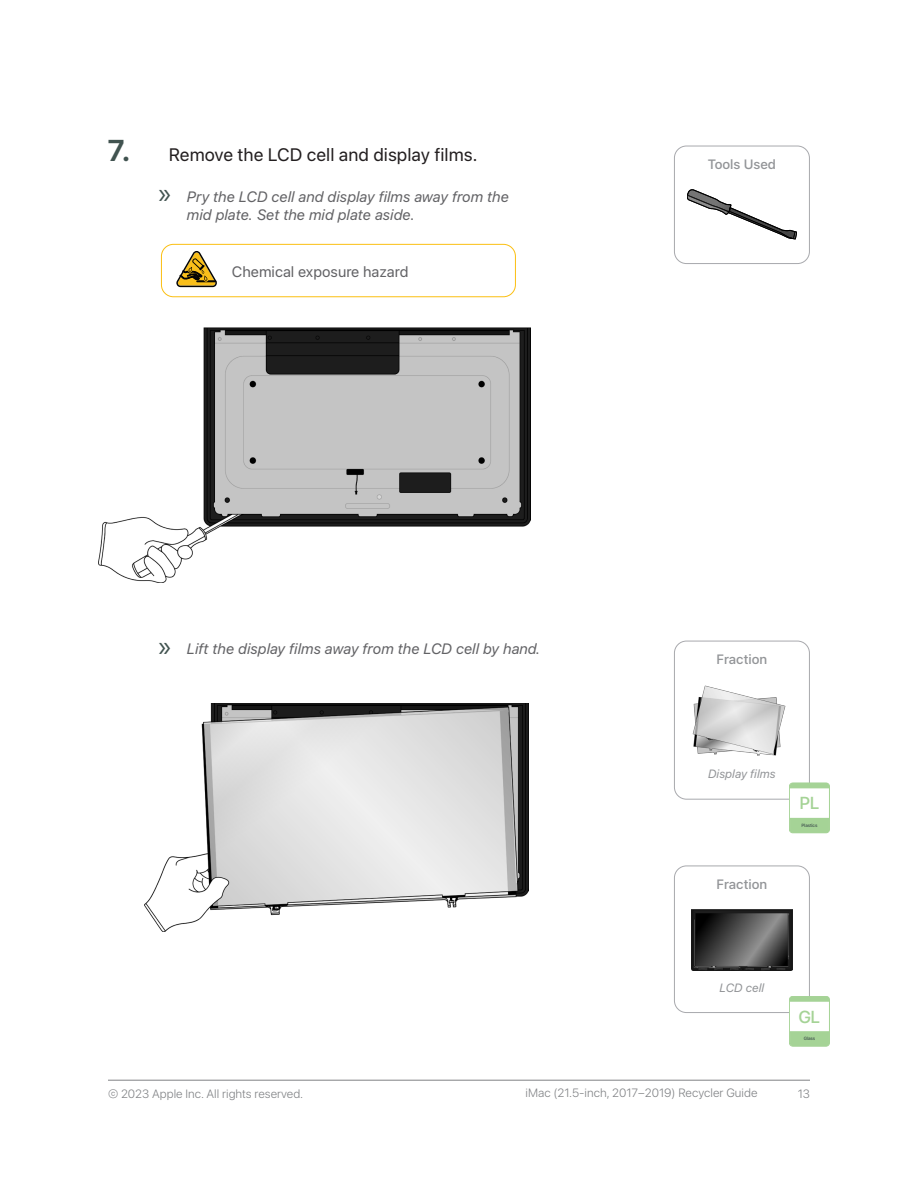
<style>
.page{position:relative;width:918px;height:1188px;background:#fff}
.page>*{position:absolute;margin:0;border:0;box-sizing:border-box;transform-origin:0 0}
.t1{font:18px "SF Hello";color:#231f20}
.t2{font:500 17.25px "SF Hello";color:#a5d396}
.t3{font:italic 15px/18px "SF Hello";color:#636366}
.Hazard{font:15px "SF Hello";color:#636366}
.Fraction__Heading{font:500 13.5px "SF Hello";color:#939598}
.t4{font:300 12px "SF Hello";color:#808285}
.Fraction__Description{font:italic 12px "SF Hello";color:#939598}
.t5{font:500 4.65px "SF Hello";letter-spacing:-.02em;color:#41524f}
.s1{font-weight:600;font-size:30px;color:#415350}
.s2{font-family:"Myriad Pro";font-style:normal;font-size:30px;color:#415350}
</style>
<div class="page">
<hr style="left:108px;top:1080px;width:702px;height:1px;background:#808285">
<div style="left:161px;top:244px;width:355px;height:53px;border:1px solid #fbbf12;border-radius:12px"></div>
<svg style="left:176px;top:251px;width:41px;height:36px"></svg>
<img style="left:99px;top:328px;width:431px;height:254px">
<img style="left:145px;top:703px;width:384px;height:228px">
<div style="left:674px;top:146px;width:136px;height:118px;border:1px solid #a8a9ad;border-radius:12px"></div>
<svg style="left:687px;top:190px;width:110px;height:49px"></svg>
<div style="left:674px;top:641px;width:136px;height:159px;border:1px solid #a8a9ad;border-radius:12px"></div>
<div style="left:674px;top:866px;width:136px;height:147px;border:1px solid #a8a9ad;border-radius:12px"></div>
<img style="left:692px;top:685px;width:94px;height:71px">
<img style="left:692px;top:910px;width:100px;height:61px">
<div style="left:789px;top:1001px;width:40px;height:32px;background:#fff"></div>
<svg style="left:789px;top:1031px;width:41px;height:15px"></svg>
<svg style="left:789px;top:996px;width:41px;height:6px"></svg>
<div style="left:789px;top:996px;width:41px;height:50px;border:1px solid #a5d396;border-radius:3px"></div>
<div style="left:789px;top:788px;width:40px;height:32px;background:#fff"></div>
<svg style="left:789px;top:817px;width:41px;height:16px"></svg>
<svg style="left:789px;top:783px;width:41px;height:6px"></svg>
<div style="left:789px;top:783px;width:41px;height:50px;border:1px solid #a5d396;border-radius:3px"></div>
<p class="t1" style="left:107px;top:144px;width:372px"><span class="s1">7.</span> Remove the LCD cell and display films.</p>
<p class="t3" style="left:187px;top:187px;width:324px;text-indent:-28px"><span class="s2">»</span> Pry the LCD cell and display films away from the mid plate. Set the mid plate aside.</p>
<p class="Hazard" style="left:232px;top:263px;width:178px">Chemical exposure hazard</p>
<p class="t3" style="left:158px;top:640px;width:383px"><span class="s2">»</span> Lift the display films away from the LCD cell by hand.</p>
<p class="Fraction__Heading" style="left:708px;top:157px;width:70px">Tools Used</p>
<p class="Fraction__Heading" style="left:717px;top:652px;width:52px">Fraction</p>
<p class="Fraction__Description" style="left:708px;top:767px;width:69px">Display films</p>
<p class="Fraction__Heading" style="left:717px;top:877px;width:52px">Fraction</p>
<p class="t2" style="left:800px;top:793px;width:21px">PL</p>
<p class="t5" style="left:802px;top:822px;width:17px">Plastics</p>
<p class="Fraction__Description" style="left:720px;top:981px;width:46px">LCD cell</p>
<p class="t2" style="left:799px;top:1007px;width:23px">GL</p>
<p class="t5" style="left:804px;top:1036px;width:13px">Glass</p>
<p class="t4" style="left:108px;top:1087px;width:197px">© 2023 Apple Inc. All rights reserved.</p>
<p class="t4" style="left:526px;top:1086px;width:233px">iMac (21.5-inch, 2017–2019) Recycler Guide</p>
<p class="t4" style="left:798px;top:1087px;width:14px">13</p>
</div>
